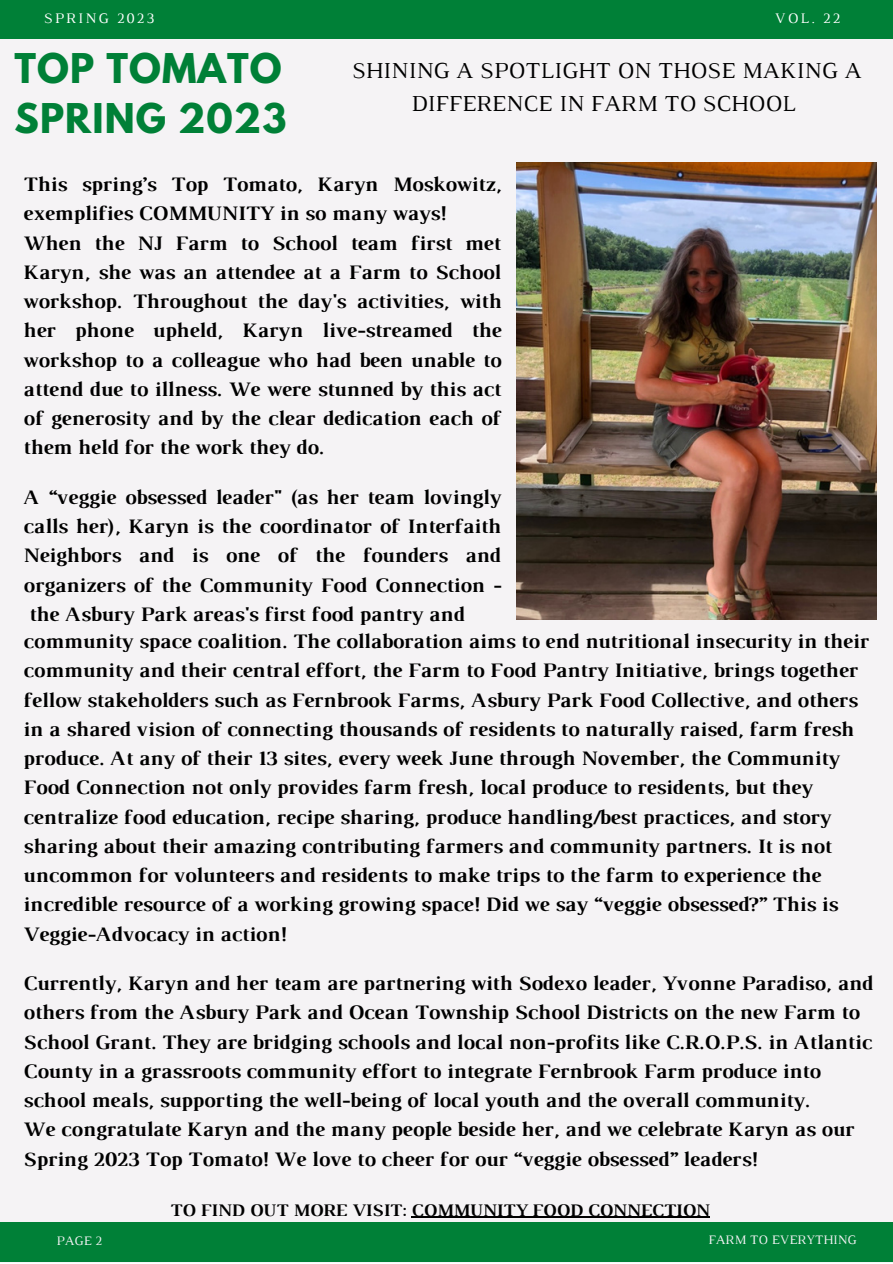
<style>
.page{position:relative;width:893px;height:1264px;background:#fff}
.page>*{position:absolute;margin:0;border:0;box-sizing:border-box;transform-origin:0 0}
.t1{font:700 36.3px/50.6px "League Spartan";letter-spacing:.03em;color:#008037}
.t2{font:23.4px/32.5px "Luthier";color:#000;text-align:center}
.t3{font:700 21px/29.2px "Luthier";color:#000}
.t4{font:700 18px "Luthier";color:#000}
.t5{font:14.85px "Luthier";letter-spacing:.14em;color:#fff}
.t6{font:13.2px "Luthier";color:#f5f3f5}
</style>
<div class="page">
<div style="left:0;top:0;width:892px;height:1262px;background:#f5f3f5"></div>
<div style="left:0;top:0;width:892px;height:39px;background:#008037"></div>
<div style="left:0;top:1222px;width:892px;height:40px;background:#008037"></div>
<img style="left:516px;top:162px;width:359px;height:457px">
<hr style="left:411px;top:1216px;width:298px;height:1px;background:#000">
<p class="t5" style="left:44px;top:12px;width:112px">SPRING 2023</p>
<p class="t5" style="left:774px;top:12px;width:67px">VOL. 22</p>
<h1 class="t1" style="left:15px;top:48px;width:273px">TOP TOMATO<br>SPRING 2023</h1>
<p class="t2" style="left:352px;top:56px;width:511px">SHINING A SPOTLIGHT ON THOSE MAKING A<br>DIFFERENCE IN FARM TO SCHOOL</p>
<p class="t3" style="left:23px;top:171px;width:479px">This spring’s Top Tomato, Karyn Moskowitz, exemplifies COMMUNITY in so many ways!<br>When the NJ Farm to School team first met Karyn, she was an attendee at a Farm to School workshop. Throughout the day's activities, with her phone upheld, Karyn live-streamed the workshop to a colleague who had been unable to attend due to illness. We were stunned by this act of generosity and by the clear dedication each of them held for the work they do.</p>
<p class="t3" style="left:23px;top:484px;width:846px">A “veggie obsessed leader" (as her team lovingly<br>calls her), Karyn is the coordinator of Interfaith<br>Neighbors and is one of the founders and<br>organizers of the Community Food Connection -<br>the Asbury Park areas's first food pantry and<br>community space coalition. The collaboration aims to end nutritional insecurity in their community and their central effort, the Farm to Food Pantry Initiative, brings together fellow stakeholders such as Fernbrook Farms, Asbury Park Food Collective, and others in a shared vision of connecting thousands of residents to naturally raised, farm fresh produce. At any of their 13 sites, every week June through November, the Community Food Connection not only provides farm fresh, local produce to residents, but they centralize food education, recipe sharing, produce handling/best practices, and story sharing about their amazing contributing farmers and community partners. It is not uncommon for volunteers and residents to make trips to the farm to experience the incredible resource of a working growing space! Did we say “veggie obsessed?” This is Veggie-Advocacy in action!</p>
<p class="t3" style="left:23px;top:970px;width:851px">Currently, Karyn and her team are partnering with Sodexo leader, Yvonne Paradiso, and others from the Asbury Park and Ocean Township School Districts on the new Farm to School Grant. They are bridging schools and local non-profits like C.R.O.P.S. in Atlantic County in a grassroots community effort to integrate Fernbrook Farm produce into school meals, supporting the well-being of local youth and the overall community.<br>We congratulate Karyn and the many people beside her, and we celebrate Karyn as our Spring 2023 Top Tomato! We love to cheer for our “veggie obsessed” leaders!</p>
<p class="t4" style="left:170px;top:1203px;width:541px">TO FIND OUT MORE VISIT: COMMUNITY FOOD CONNECTION</p>
<p class="t6" style="left:57px;top:1236px;width:47px">PAGE 2</p>
<p class="t6" style="left:708px;top:1235px;width:150px">FARM TO EVERYTHING</p>
</div>
